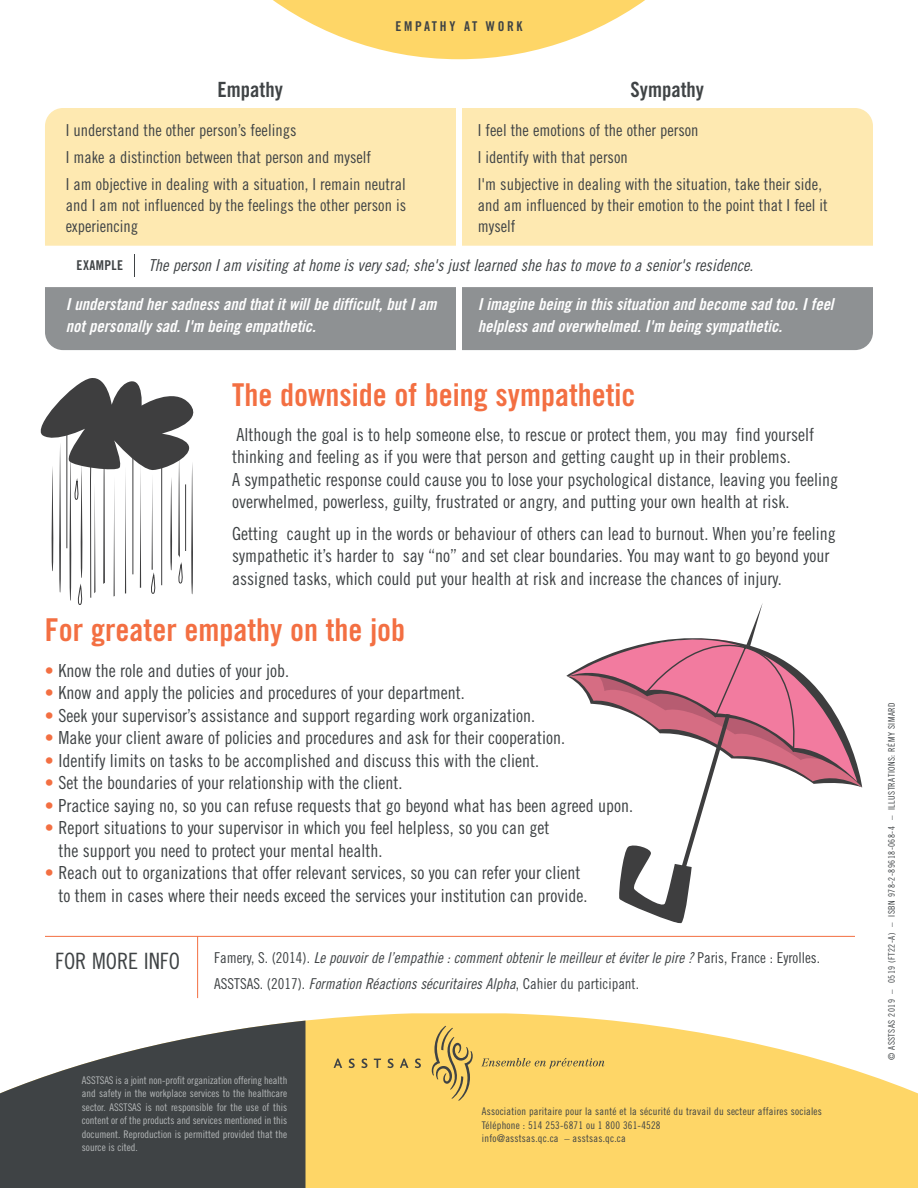
<style>
.page{position:relative;width:918px;height:1188px;background:#fff}
.page>*{position:absolute;margin:0;border:0;box-sizing:border-box;transform-origin:0 0}
.t1{font:31.5px "Trade Gothic Bold Cond Twenty";color:#f36f42}
.t2{font:22.5px "Trade Gothic Cond Eighteen";color:#3f4345}
.t3{font:21px "Trade Gothic Bold Cond Twenty";color:#3f4345}
.t4{font:18px/22.5px "Trade Gothic Cond Eighteen";color:#3f4345}
.t5{font:16.5px/21px "Trade Gothic Cond Eighteen";color:#3f4345;text-align:justify}
.t6{font:16.5px/22.5px "Trade Gothic Bold Cond Twenty Obl";color:#fff}
.t7{font:16.5px "Trade Gothic Cond Eighteen Obl";color:#3f4345}
.t8{font:15px "Trade Gothic Cond Eighteen Obl";color:#3f4345}
.t9{font:15px "Trade Gothic Cond Eighteen";color:#3f4345}
.t10{font:13.5px "Trade Gothic LT Pro Bd Cn 20";letter-spacing:.2em;color:#3f4345}
.t11{font:13.5px "Trade Gothic Bold Cond Twenty";letter-spacing:.03em;color:#3f4345}
.t12{font:10.5px/13.5px "Trade Gothic LT Pro Cn 18";color:#b5b8b9;text-align:justify}
.t13{font:10.5px "Trade Gothic LT Pro Cn 18";letter-spacing:.02em;color:#3f4345}
.t14{font:9px "Trade Gothic LT Pro Cn 18";letter-spacing:.05em;color:#3f4345}
.s1{color:#f36f42}
.s2{font-family:"Trade Gothic Cond Eighteen"}
.s3{font-family:"Trade Gothic Cond Eighteen Obl"}
</style>
<div class="page">
<svg style="left:41px;top:378px;width:152px;height:227px"></svg>
<div style="left:45px;top:248px;width:828px;height:102px;background:#8e9193;border-radius:18px"></div>
<svg style="left:273px;top:0;width:372px;height:59px"></svg>
<svg style="left:302px;top:1013px;width:616px;height:175px;background:#fdda78"></svg>
<svg style="left:0;top:1021px;width:305px;height:167px;fill:#3f4345"></svg>
<svg style="left:334px;top:1059px;width:8px;height:9px"></svg>
<svg style="left:349px;top:1059px;width:6px;height:9px"></svg>
<svg style="left:361px;top:1059px;width:6px;height:9px"></svg>
<svg style="left:374px;top:1059px;width:7px;height:9px"></svg>
<svg style="left:387px;top:1059px;width:7px;height:9px"></svg>
<svg style="left:400px;top:1059px;width:8px;height:9px"></svg>
<svg style="left:415px;top:1059px;width:6px;height:9px"></svg>
<svg style="left:481px;top:1058px;width:123px;height:11px"></svg>
<svg style="left:432px;top:1026px;width:41px;height:75px;background:#d7b860"></svg>
<hr style="left:45px;top:936px;width:810px;height:1px;background:#f36f42">
<hr style="left:197px;top:936px;width:1px;height:62px;background:#f36f42">
<div style="left:45px;top:108px;width:828px;height:155px;background:#fee9b1;border-radius:18px"></div>
<div style="left:456px;top:74px;width:6px;height:292px;background:#fff"></div>
<div style="left:9px;top:246px;width:900px;height:41px;background:#fff;border-radius:18px"></div>
<svg style="left:134px;top:255px;width:1px;height:22px"></svg>
<svg style="left:566px;top:603px;width:296px;height:321px"></svg>
<p class="t3" style="left:218px;top:77px;width:67px">Empathy</p>
<p class="t10" style="left:395px;top:18px;width:129px">EMPATHY AT WORK</p>
<p class="t3" style="left:631px;top:77px;width:75px">Sympathy</p>
<p class="t5" style="left:66px;top:120px;width:232px">I understand the other person’s feelings</p>
<p class="t5" style="left:66px;top:147px;width:307px">I make a distinction between that person and myself</p>
<p class="t5" style="left:66px;top:174px;width:342px">I am objective in dealing with a situation, I remain neutral and I am not influenced by the feelings the other person is experiencing</p>
<p class="t5" style="left:478px;top:120px;width:222px">I feel the emotions of the other person</p>
<p class="t5" style="left:478px;top:147px;width:151px">I identify with that person</p>
<p class="t5" style="left:478px;top:174px;width:351px;text-align:left">I'm subjective in dealing with the situation, take their side, and am influenced by their emotion to the point that I feel it myself</p>
<p class="t11" style="left:77px;top:257px;width:48px">EXAMPLE</p>
<p class="t7" style="left:148px;top:256px;width:606px">The person I am visiting at home is very sad; she's just learned she has to move to a senior's residence.</p>
<p class="t6" style="left:66px;top:292px;width:372px">I understand her sadness and that it will be difficult, but I am not personally sad. I'm being empathetic.</p>
<p class="t6" style="left:478px;top:292px;width:357px">I imagine being in this situation and become sad too. I feel helpless and overwhelmed. I'm being sympathetic.</p>
<p class="t1" style="left:232px;top:375px;width:405px">The downside of being sympathetic</p>
<p class="t4" style="left:232px;top:423px;width:607px">Although the goal is to help someone else, to rescue or protect them, you may find yourself thinking and feeling as if you were that person and getting caught up in their problems.<br>A sympathetic response could cause you to lose your psychological distance, leaving you feeling overwhelmed, powerless, guilty, frustrated or angry, and putting your own health at risk.</p>
<p class="t4" style="left:232px;top:522px;width:605px">Getting caught up in the words or behaviour of others can lead to burnout. When you’re feeling sympathetic it’s harder to say “no” and set clear boundaries. You may want to go beyond your assigned tasks, which could put your health at risk and increase the chances of injury.</p>
<p class="t1" style="left:45px;top:611px;width:362px">For greater empathy on the job</p>
<p class="t4" style="left:45px;top:659px;width:246px"><span class="s1">•</span> Know the role and duties of your job.</p>
<p class="t4" style="left:45px;top:681px;width:421px"><span class="s1">•</span> Know and apply the policies and procedures of your department.</p>
<p class="t4" style="left:45px;top:704px;width:492px"><span class="s1">•</span> Seek your supervisor’s assistance and support regarding work organization.</p>
<p class="t4" style="left:45px;top:726px;width:522px"><span class="s1">•</span> Make your client aware of policies and procedures and ask for their cooperation.</p>
<p class="t4" style="left:45px;top:749px;width:496px"><span class="s1">•</span> Identify limits on tasks to be accomplished and discuss this with the client.</p>
<p class="t4" style="left:45px;top:771px;width:359px"><span class="s1">•</span> Set the boundaries of your relationship with the client.</p>
<p class="t4" style="left:45px;top:794px;width:590px"><span class="s1">•</span> Practice saying no, so you can refuse requests that go beyond what has been agreed upon.</p>
<p class="t4" style="left:58px;top:816px;width:493px;text-indent:-14px"><span class="s1">•</span> Report situations to your supervisor in which you feel helpless, so you can get the support you need to protect your mental health.</p>
<p class="t4" style="left:58px;top:861px;width:531px;text-indent:-14px"><span class="s1">•</span> Reach out to organizations that offer relevant services, so you can refer your client to them in cases where their needs exceed the services your institution can provide.</p>
<p class="t2" style="left:55px;top:948px;width:126px">FOR MORE INFO</p>
<p class="t8" style="left:214px;top:949px;width:607px"><span class="s2">Famery, S. (2014).</span> Le pouvoir de l’empathie : comment obtenir le meilleur et éviter le pire ? <span class="s2">Paris, France : Eyrolles.</span></p>
<p class="t9" style="left:214px;top:974px;width:426px">ASSTSAS. (2017). <span class="s3">Formation Réactions sécuritaires Alpha</span>, Cahier du participant.</p>
<p class="t12" style="left:82px;top:1073px;width:207px">ASSTSAS is a joint non-profit organization offering health and safety in the workplace services to the healthcare sector. ASSTSAS is not responsible for the use of this content or of the products and services mentioned in this document. Reproduction is permitted provided that the source is cited.</p>
<p class="t13" style="left:482px;top:1105px;width:342px">Association paritaire pour la santé et la sécurité du travail du secteur affaires sociales</p>
<p class="t13" style="left:482px;top:1119px;width:180px">Téléphone : 514 253-6871 ou 1 800 361-4528</p>
<p class="t13" style="left:482px;top:1132px;width:145px">info@asstsas.qc.ca – asstsas.qc.ca</p>
<p class="t14" style="left:886px;top:1060px;width:359px;rotate:-90deg">© ASSTSAS 2019 – 0519 (FT22-A) – ISBN 978-2-89618-068-4 – ILLUSTRATIONS: RÉMY SIMARD</p>
</div>
